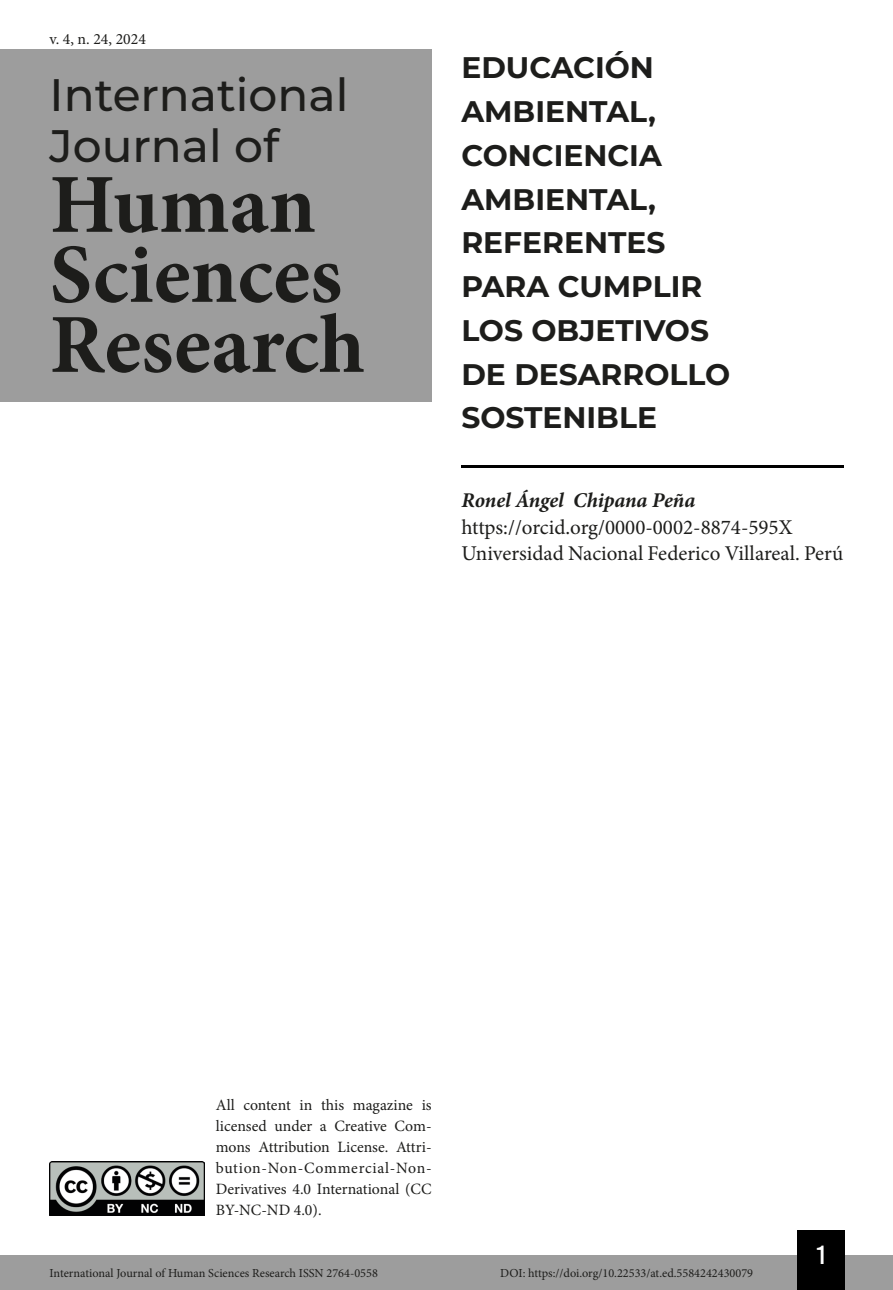
<style>
.page{position:relative;width:893px;height:1290px;background:#fff}
.page>*{position:absolute;margin:0;border:0;box-sizing:border-box;transform-origin:0 0}
.t1{font:700 84px/70px "Minion Pro";color:#1d1d1b}
.t2{font:500 45.5px/50.8px "Montserrat";color:#1d1d1b}
.Título_Artigo{font:700 29.75px/43.8px "Montserrat";color:#1d1d1b}
.t3{font:26.25px "Bebas Kai";color:#fff}
.Infos_autor{font:21px "Minion Pro";color:#1d1d1b}
.Autor{font:italic 700 21px "Minion Pro";letter-spacing:-.005em;color:#1d1d1b}
.t4{font:15.75px/21px "Minion Pro";color:#1d1d1b;text-align:justify}
.t5{font:12.25px "Minion Pro";color:#1d1d1b}
</style>
<div class="page">
<div style="left:0;top:1255px;width:893px;height:35px;background:#9d9d9d"></div>
<div style="left:797px;top:1230px;width:48px;height:60px;background:#000"></div>
<img style="left:50px;top:1161px;width:154px;height:54px">
<div style="left:0;top:50px;width:432px;height:352px;background:#9d9d9d"></div>
<hr style="left:461px;top:465px;width:382px;height:3px;background:#000">
<p class="t4" style="left:50px;top:28px;width:98px">v. 4, n. 24, 2024</p>
<h2 class="t2" style="left:50px;top:68px;width:300px">International<br>Journal of</h2>
<h1 class="t1" style="left:50px;top:169px;width:317px">Human<br>Sciences<br>Research</h1>
<p class="Título_Artigo" style="left:461px;top:44px;width:270px">EDUCACIÓN<br>AMBIENTAL,<br>CONCIENCIA<br>AMBIENTAL,<br>REFERENTES<br>PARA CUMPLIR<br>LOS OBJETIVOS<br>DE DESARROLLO<br>SOSTENIBLE</p>
<p class="Autor" style="left:461px;top:485px;width:235px">Ronel Ángel Chipana Peña</p>
<p class="Infos_autor" style="left:461px;top:513px;width:333px">https://orcid.org/0000-0002-8874-595X</p>
<p class="Infos_autor" style="left:461px;top:539px;width:383px">Universidad Nacional Federico Villareal. Perú</p>
<p class="t4" style="left:216px;top:1095px;width:217px">All content in this magazine is licensed under a Creative Com&shy;mons Attribution License. Attri&shy;bution-Non-Commercial-Non-Derivatives 4.0 International (CC BY-NC-ND 4.0).</p>
<h3 class="t3" style="left:817px;top:1241px;width:10px">1</h3>
<p class="t5" style="left:50px;top:1265px;width:330px">International Journal of Human Sciences Research ISSN 2764-0558</p>
<p class="t5" style="left:500px;top:1265px;width:254px">DOI: https://doi.org/10.22533/at.ed.5584242430079</p>
</div>
